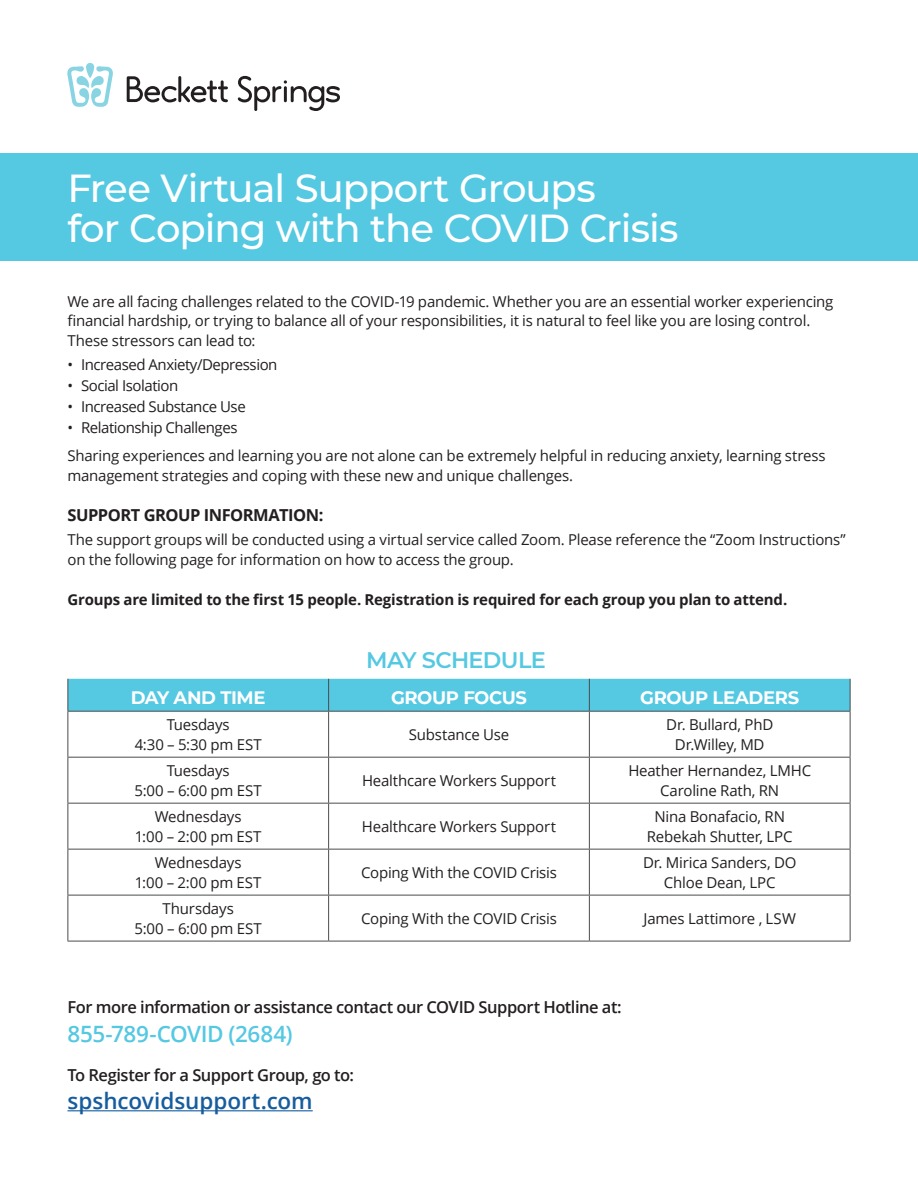
<style>
.page{position:relative;width:918px;height:1188px;background:#fff}
.page>*{position:absolute;margin:0;border:0;box-sizing:border-box;transform-origin:0 0}
.t1{font:500 39px/40.5px "Montserrat";letter-spacing:-.025em;color:#fff}
.t2{font:600 22.5px "Open Sans";letter-spacing:-.005em;color:#175d9e}
.t3{font:600 22.5px "Open Sans";letter-spacing:-.02em;color:#55c8e2}
.t4{font:600 22.5px "Montserrat";letter-spacing:-.03em;color:#55c8e2}
.t5{font:700 18px "Montserrat";letter-spacing:-.02em;color:#fff}
.t6{font:600 16.5px "Open Sans";letter-spacing:-.03em;color:#231f20}
.t7{font:700 16.5px "Open Sans";letter-spacing:-.03em;color:#231f20}
.t8{font:15px/19.5px "Open Sans";letter-spacing:-.015em;color:#231f20;text-align:center}
.t9{font:700 15px "Open Sans";letter-spacing:-.015em;color:#231f20}
</style>
<div class="page">
<div style="left:0;top:153px;width:918px;height:108px;background:#55c8e2"></div>
<div style="left:69px;top:679px;width:781px;height:32px;background:#55c8e2"></div>
<hr style="left:68px;top:679px;width:1px;height:32px;background:#4b4c4d">
<hr style="left:328px;top:679px;width:1px;height:32px;background:#4b4c4d">
<hr style="left:589px;top:679px;width:1px;height:32px;background:#4b4c4d">
<hr style="left:850px;top:679px;width:1px;height:32px;background:#4b4c4d">
<hr style="left:68px;top:711px;width:261px;height:1px;background:#4b4c4d">
<hr style="left:68px;top:712px;width:1px;height:45px;background:#4b4c4d">
<hr style="left:329px;top:711px;width:260px;height:1px;background:#4b4c4d">
<hr style="left:328px;top:712px;width:1px;height:45px;background:#4b4c4d">
<hr style="left:589px;top:711px;width:261px;height:1px;background:#4b4c4d">
<hr style="left:589px;top:712px;width:1px;height:45px;background:#4b4c4d">
<hr style="left:850px;top:712px;width:1px;height:45px;background:#4b4c4d">
<hr style="left:68px;top:757px;width:261px;height:1px;background:#4b4c4d">
<hr style="left:68px;top:758px;width:1px;height:45px;background:#4b4c4d">
<hr style="left:329px;top:757px;width:260px;height:1px;background:#4b4c4d">
<hr style="left:328px;top:758px;width:1px;height:45px;background:#4b4c4d">
<hr style="left:589px;top:757px;width:261px;height:1px;background:#4b4c4d">
<hr style="left:589px;top:758px;width:1px;height:45px;background:#4b4c4d">
<hr style="left:850px;top:758px;width:1px;height:45px;background:#4b4c4d">
<hr style="left:68px;top:803px;width:261px;height:1px;background:#4b4c4d">
<hr style="left:68px;top:804px;width:1px;height:45px;background:#4b4c4d">
<hr style="left:329px;top:803px;width:260px;height:1px;background:#4b4c4d">
<hr style="left:328px;top:804px;width:1px;height:45px;background:#4b4c4d">
<hr style="left:589px;top:803px;width:261px;height:1px;background:#4b4c4d">
<hr style="left:589px;top:804px;width:1px;height:45px;background:#4b4c4d">
<hr style="left:850px;top:804px;width:1px;height:45px;background:#4b4c4d">
<hr style="left:68px;top:849px;width:261px;height:1px;background:#4b4c4d">
<hr style="left:68px;top:850px;width:1px;height:45px;background:#4b4c4d">
<hr style="left:329px;top:849px;width:260px;height:1px;background:#4b4c4d">
<hr style="left:328px;top:850px;width:1px;height:45px;background:#4b4c4d">
<hr style="left:589px;top:849px;width:261px;height:1px;background:#4b4c4d">
<hr style="left:589px;top:850px;width:1px;height:45px;background:#4b4c4d">
<hr style="left:850px;top:850px;width:1px;height:45px;background:#4b4c4d">
<hr style="left:68px;top:895px;width:261px;height:1px;background:#4b4c4d">
<hr style="left:68px;top:895px;width:1px;height:46px;background:#4b4c4d">
<hr style="left:329px;top:895px;width:260px;height:1px;background:#4b4c4d">
<hr style="left:328px;top:895px;width:1px;height:46px;background:#4b4c4d">
<hr style="left:589px;top:895px;width:261px;height:1px;background:#4b4c4d">
<hr style="left:589px;top:895px;width:1px;height:46px;background:#4b4c4d">
<hr style="left:850px;top:895px;width:1px;height:46px;background:#4b4c4d">
<hr style="left:68px;top:941px;width:261px;height:1px;background:#4b4c4d">
<hr style="left:329px;top:941px;width:260px;height:1px;background:#4b4c4d">
<hr style="left:589px;top:941px;width:261px;height:1px;background:#4b4c4d">
<hr style="left:68px;top:1110px;width:245px;height:1px;background:#175d9e">
<svg style="left:237px;top:76px;width:103px;height:35px"></svg>
<svg style="left:127px;top:76px;width:101px;height:26px"></svg>
<svg style="left:67px;top:63px;width:46px;height:44px"></svg>
<h1 class="t1" style="left:68px;top:166px;width:613px">Free Virtual Support Groups<br>for Coping with the COVID Crisis</h1>
<p class="t8" style="left:68px;top:291px;width:768px;text-align:left">We are all facing challenges related to the COVID-19 pandemic. Whether you are an essential worker experiencing financial hardship, or trying to balance all of your responsibilities, it is natural to feel like you are losing control.<br>These stressors can lead to:</p>
<p class="t8" style="left:68px;top:354px;width:212px">• Increased Anxiety/Depression</p>
<p class="t8" style="left:68px;top:375px;width:112px">• Social Isolation</p>
<p class="t8" style="left:68px;top:396px;width:180px">• Increased Substance Use</p>
<p class="t8" style="left:68px;top:413px;width:760px;line-height:28.5px;text-align:left">• Relationship Challenges<br>Sharing experiences and learning you are not alone can be extremely helpful in reducing anxiety, learning stress</p>
<p class="t8" style="left:68px;top:465px;width:507px">management strategies and coping with these new and unique challenges.</p>
<p class="t7" style="left:68px;top:504px;width:258px">SUPPORT GROUP INFORMATION:</p>
<p class="t8" style="left:68px;top:530px;width:780px;text-align:left">The support groups will be conducted using a virtual service called Zoom. Please reference the “Zoom Instructions” on the following page for information on how to access the group.</p>
<p class="t9" style="left:68px;top:589px;width:721px">Groups are limited to the first 15 people. Registration is required for each group you plan to attend.</p>
<h2 class="t4" style="left:366px;top:644px;width:181px">MAY SCHEDULE</h2>
<p class="t5" style="left:131px;top:684px;width:136px">DAY AND TIME</p>
<p class="t5" style="left:391px;top:684px;width:137px">GROUP FOCUS</p>
<p class="t5" style="left:640px;top:684px;width:160px">GROUP LEADERS</p>
<p class="t8" style="left:135px;top:715px;width:129px">Tuesdays<br>4:30 – 5:30 pm EST</p>
<p class="t8" style="left:409px;top:724px;width:102px">Substance Use</p>
<p class="t8" style="left:666px;top:715px;width:109px">Dr. Bullard, PhD<br>Dr.Willey, MD</p>
<p class="t8" style="left:135px;top:761px;width:129px">Tuesdays<br>5:00 – 6:00 pm EST</p>
<p class="t8" style="left:362px;top:770px;width:196px">Healthcare Workers Support</p>
<p class="t8" style="left:628px;top:761px;width:184px">Heather Hernandez, LMHC<br>Caroline Rath, RN</p>
<p class="t8" style="left:135px;top:807px;width:128px">Wednesdays<br>1:00 – 2:00 pm EST</p>
<p class="t8" style="left:362px;top:816px;width:196px">Healthcare Workers Support</p>
<p class="t8" style="left:647px;top:807px;width:147px">Nina Bonafacio, RN<br>Rebekah Shutter, LPC</p>
<p class="t8" style="left:135px;top:853px;width:128px">Wednesdays<br>1:00 – 2:00 pm EST</p>
<p class="t8" style="left:361px;top:862px;width:197px">Coping With the COVID Crisis</p>
<p class="t8" style="left:643px;top:853px;width:155px">Dr. Mirica Sanders, DO<br>Chloe Dean, LPC</p>
<p class="t8" style="left:135px;top:899px;width:129px">Thursdays<br>5:00 – 6:00 pm EST</p>
<p class="t8" style="left:361px;top:908px;width:197px">Coping With the COVID Crisis</p>
<p class="t8" style="left:644px;top:908px;width:154px">James Lattimore , LSW</p>
<p class="t6" style="left:68px;top:996px;width:556px">For more information or assistance contact our COVID Support Hotline at:</p>
<h2 class="t3" style="left:68px;top:1018px;width:227px">855-789-COVID (2684)</h2>
<p class="t6" style="left:68px;top:1063px;width:288px">To Register for a Support Group, go to:</p>
<h2 class="t2" style="left:68px;top:1086px;width:247px">spshcovidsupport.com</h2>
</div>
